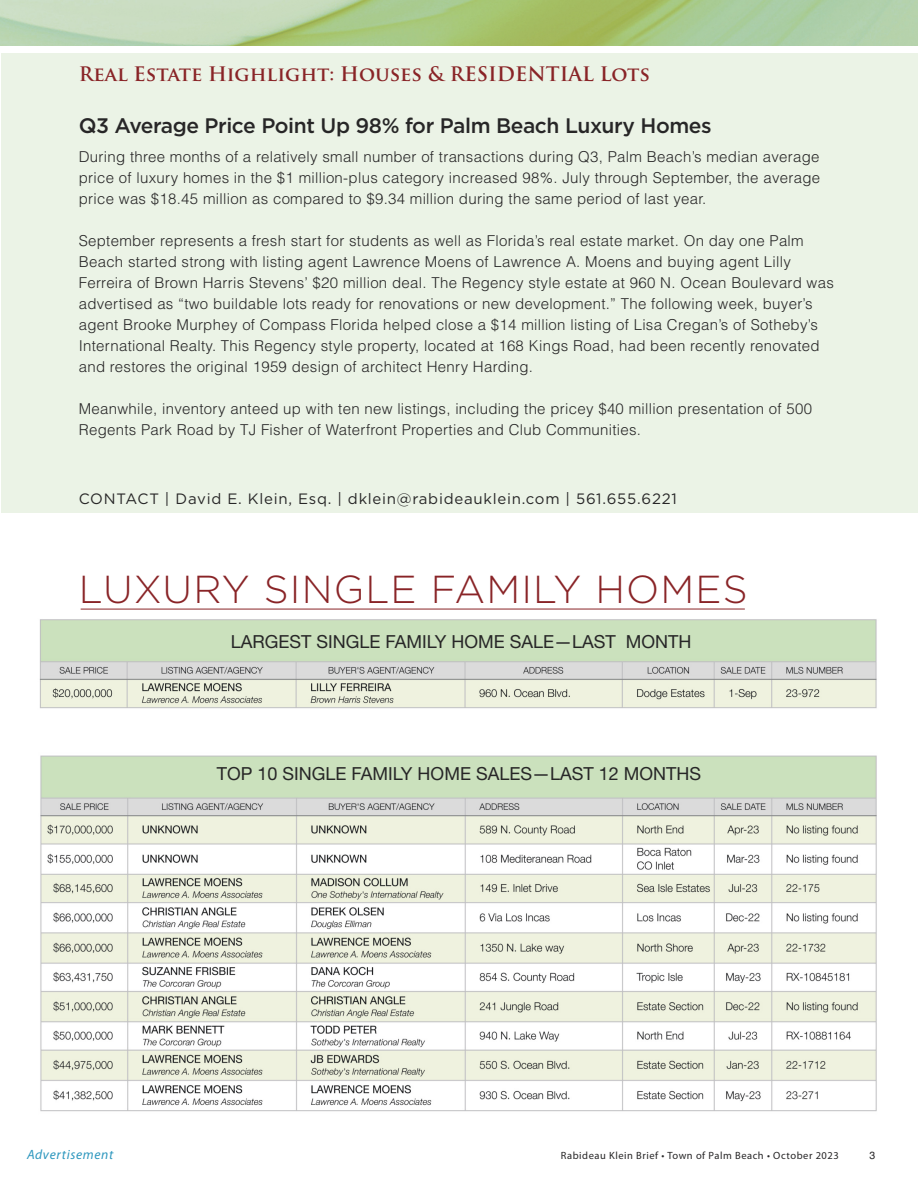
<style>
.page{position:relative;width:918px;height:1188px;background:#fff}
.page>*{position:absolute;margin:0;border:0;box-sizing:border-box;transform-origin:0 0}
.t1{font:300 39px "Gotham";letter-spacing:.03em;color:#892427}
.t2{font:500 21px "Gotham";letter-spacing:-.02em;color:#272627}
.t3{font:700 19.5px "Trajan Pro";color:#892427}
.t4{font:18px "Helvetica Neue";color:#272627}
.t5{font:300 15px/21px "Helvetica";letter-spacing:.02em;color:#272627}
.t6{font:15px "Gotham";letter-spacing:.05em;color:#272627}
.t7{font:italic 13.5px "Myriad Pro";letter-spacing:.05em;color:#2d97be}
.t8{font:10.5px "Myriad Pro";letter-spacing:.05em;color:#272627}
.t9{font:10.5px "Helvetica";color:#272627}
</style>
<div class="page">
<img style="left:0;top:0;width:918px;height:45px">
<div style="left:1px;top:54px;width:917px;height:459px;background:#ebf3e6"></div>
<img style="left:39px;top:619px;width:838px;height:90px">
<hr style="left:81px;top:609px;width:664px;height:1px;background:#892427">
<img style="left:40px;top:755px;width:837px;height:357px">
<h3 class="t3" style="left:79px;top:66px;width:573px">Real Estate Highlight: Houses &amp; RESIDENTIAL Lots</h3>
<h2 class="t2" style="left:79px;top:118px;width:634px">Q3 Average Price Point Up 98% for Palm Beach Luxury Homes</h2>
<p class="t5" style="left:79px;top:145px;width:743px;text-align:justify">During three months of a relatively small number of transactions during Q3, Palm Beach’s median average price of luxury homes in the $1 million-plus category increased 98%. July through September, the average price was $18.45 million as compared to $9.34 million during the same period of last year.</p>
<p class="t5" style="left:79px;top:229px;width:757px">September represents a fresh start for students as well as Florida’s real estate market. On day one Palm Beach started strong with listing agent Lawrence Moens of Lawrence A. Moens and buying agent Lilly Ferreira of Brown Harris Stevens’ $20 million deal. The Regency style estate at 960 N. Ocean Boulevard was advertised as “two buildable lots ready for renovations or new development.” The following week, buyer’s agent Brooke Murphey of Compass Florida helped close a $14 million listing of Lisa Cregan’s of Sotheby’s International Realty. This Regency style property, located at 168 Kings Road, had been recently renovated and restores the original 1959 design of architect Henry Harding.</p>
<p class="t5" style="left:79px;top:397px;width:735px">Meanwhile, inventory anteed up with ten new listings, including the pricey $40 million presentation of 500<br>Regents Park Road by TJ Fisher of Waterfront Properties and Club Communities.</p>
<p class="t6" style="left:79px;top:493px;width:600px">CONTACT | David E. Klein, Esq. | dklein@rabideauklein.com | 561.655.6221</p>
<h1 class="t1" style="left:79px;top:575px;width:671px">LUXURY SINGLE FAMILY HOMES</h1>
<p class="t4" style="left:231px;top:626px;width:462px">LARGEST SINGLE FAMILY HOME SALE—LAST MONTH</p>
<p class="t4" style="left:217px;top:759px;width:486px">TOP 10 SINGLE FAMILY HOME SALES—LAST 12 MONTHS</p>
<p class="t7" style="left:27px;top:1150px;width:88px">Advertisement</p>
<p class="t8" style="left:561px;top:1152px;width:279px">Rabideau Klein Brief • Town of Palm Beach • October 2023</p>
<p class="t9" style="left:870px;top:1149px;width:7px">3</p>
</div>
